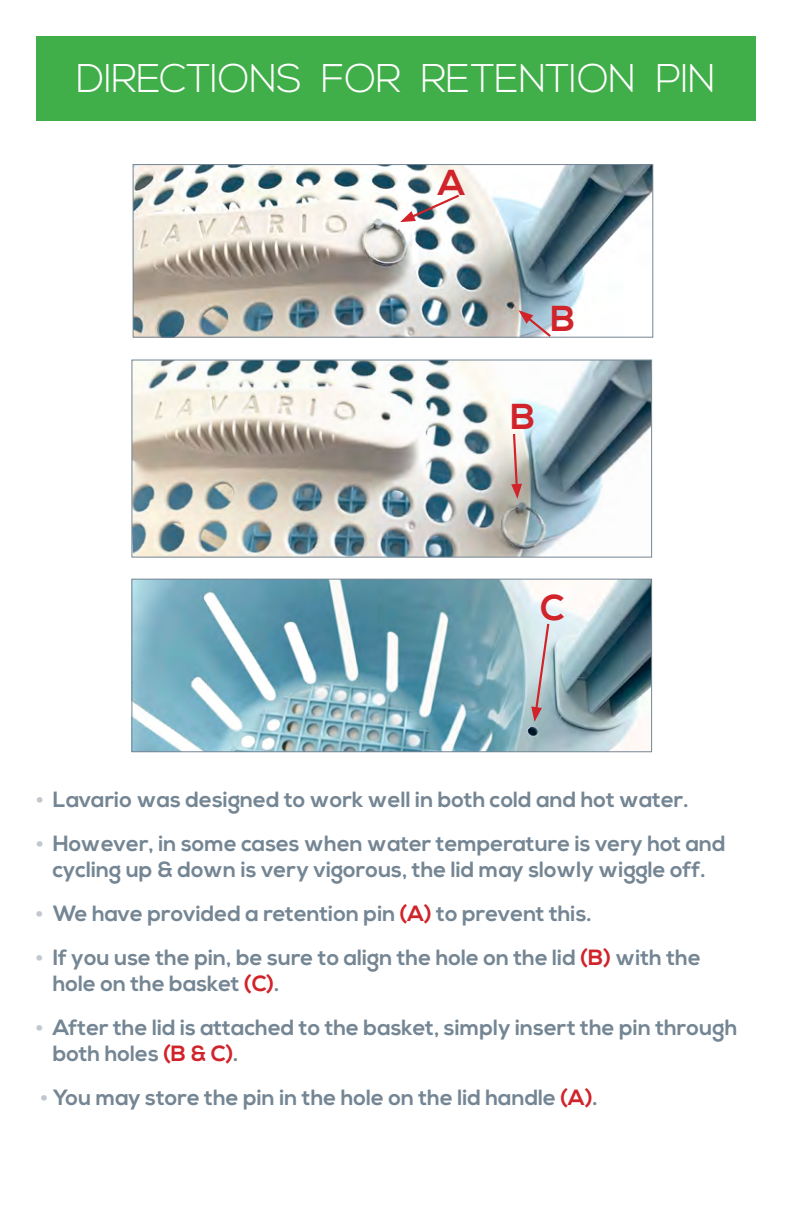
<style>
.page{position:relative;width:792px;height:1224px;background:#fff}
.page>*{position:absolute;margin:0;border:0;box-sizing:border-box;transform-origin:0 0}
.t1{font:300 40px "Nexa";letter-spacing:-.025em;color:#fff}
.t2{font:700 36px "Nexa";color:#d1232a}
.t3{font:700 22px/26px "Nexa";color:#748593}
.s1{color:#c3c8cf}
.s2{color:#d1232a}
</style>
<div class="page">
<div style="left:36px;top:36px;width:720px;height:85px;background:#40ae49"></div>
<img style="left:133px;top:581px;width:517px;height:169px">
<div style="left:131px;top:579px;width:521px;height:173px;border:1px solid #748593"></div>
<svg style="left:531px;top:621px;width:20px;height:101px"></svg>
<img style="left:133px;top:362px;width:517px;height:194px">
<div style="left:131px;top:360px;width:521px;height:198px;border:1px solid #748593"></div>
<svg style="left:511px;top:432px;width:11px;height:67px"></svg>
<img style="left:135px;top:166px;width:516px;height:170px">
<div style="left:133px;top:164px;width:520px;height:174px;border:1px solid #748593"></div>
<svg style="left:400px;top:193px;width:62px;height:29px"></svg>
<svg style="left:518px;top:310px;width:35px;height:28px"></svg>
<p class="t1" style="left:76px;top:55px;width:641px">DIRECTIONS FOR RETENTION PIN</p>
<p class="t2" style="left:438px;top:162px;width:28px">A</p>
<p class="t2" style="left:550px;top:298px;width:26px">B</p>
<p class="t2" style="left:510px;top:396px;width:26px">B</p>
<p class="t2" style="left:540px;top:587px;width:25px">C</p>
<p class="t3" style="left:36px;top:787px;width:654px"><span class="s1">•</span> Lavario was designed to work well in both cold and hot water.</p>
<p class="t3" style="left:36px;top:831px;width:691px;text-align:center"><span class="s1">•</span> However, in some cases when water temperature is very hot and cycling up &amp; down is very vigorous, the lid may slowly wiggle off.</p>
<p class="t3" style="left:36px;top:901px;width:557px"><span class="s1">•</span> We have provided a retention pin <span class="s2">(A)</span> to prevent this.</p>
<p class="t3" style="left:53px;top:945px;width:650px;text-indent:-17px"><span class="s1">•</span> If you use the pin, be sure to align the hole on the lid <span class="s2">(B)</span> with the hole on the basket <span class="s2">(C)</span>.</p>
<p class="t3" style="left:53px;top:1015px;width:686px;text-indent:-17px"><span class="s1">•</span> After the lid is attached to the basket, simply insert the pin through both holes <span class="s2">(B &amp; C)</span>.</p>
<p class="t3" style="left:40px;top:1085px;width:559px"><span class="s1">•</span> You may store the pin in the hole on the lid handle <span class="s2">(A)</span>.</p>
</div>
